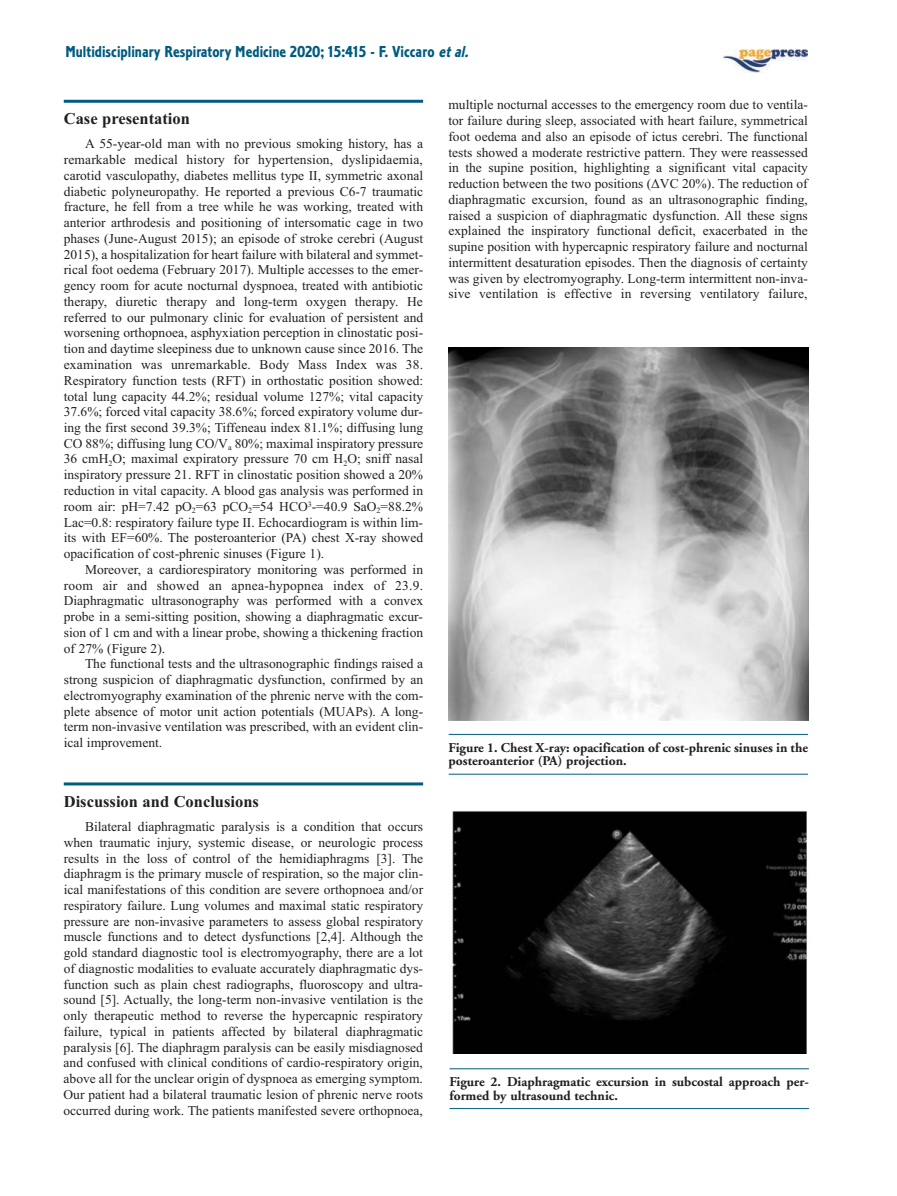
<style>
.page{position:relative;width:897px;height:1196px;background:#fff}
.page>*{position:absolute;margin:0;border:0;box-sizing:border-box;transform-origin:0 0}
.t1{font:16.5px "Corinthian Bold Condensed Plain";color:#005b80}
.t2{font:700 16.5px "Times New Roman";color:#231f20}
.t3{font:13.5px/15.8px "Times New Roman";color:#231f20;text-align:justify}
.t4{font:700 13.5px/13.5px "Adobe Garamond";color:#231f20}
.s1{font-style:italic}
</style>
<div class="page">
<img style="left:723px;top:48px;width:84px;height:24px">
<hr style="left:64px;top:100px;width:359px;height:3px;background:#005b80">
<hr style="left:64px;top:782px;width:359px;height:3px;background:#005b80">
<hr style="left:449px;top:734px;width:359px;height:1px;background:#005b80">
<hr style="left:449px;top:773px;width:359px;height:1px;background:#005b80">
<img style="left:449px;top:347px;width:359px;height:373px">
<hr style="left:449px;top:1068px;width:360px;height:1px;background:#005b80">
<hr style="left:449px;top:1108px;width:360px;height:1px;background:#005b80">
<img style="left:452px;top:810px;width:355px;height:243px">
<p class="t1" style="left:65px;top:46px;width:407px">Multidisciplinary Respiratory Medicine 2020; 15:415 - F. Viccaro <span class="s1">etal.</span></p>
<p class="t2" style="left:64px;top:109px;width:128px">Case presentation</p>
<p class="t3" style="left:64px;top:136px;width:361px;text-indent:21px">A 55-year-old man with no previous smoking history, has a remarkable medical history for hypertension, dyslipidaemia, carotid vasculopathy, diabetes mellitus type II, symmetric axonal diabetic polyneuropathy. He reported a previous C6-7 traumatic fracture, he fell from a tree while he was working, treated with anterior arthrodesis and positioning of intersomatic cage in two phases (June-August 2015); an episode of stroke cerebri (August 2015), a hospitalization for heart failure with bilateral and symmet&shy;rical foot oedema (February 2017). Multiple accesses to the emer&shy;gency room for acute nocturnal dyspnoea, treated with antibiotic therapy, diuretic therapy and long-term oxygen therapy. He referred to our pulmonary clinic for evaluation of persistent and worsening orthopnoea, asphyxiation perception in clinostatic posi&shy;tion and daytime sleepiness due to unknown cause since 2016. The examination was unremarkable. Body Mass Index was 38.<br>Respiratory function tests (RFT) in orthostatic position showed: total lung capacity 44.2%; residual volume 127%; vital capacity 37.6%; forced vital capacity 38.6%; forced expiratory volume dur&shy;ing the first second 39.3%; Tiffeneau index 81.1%; diffusing lung CO 88%; diffusing lung CO/V<sub>a</sub> 80%; maximal inspiratory pressure 36 cmH<sub>2</sub>O; maximal expiratory pressure 70 cm H<sub>2</sub>O; sniff nasal inspiratory pressure 21. RFT in clinostatic position showed a 20% reduction in vital capacity. A blood gas analysis was performed in room air: pH=7.42 pO<sub>2</sub>=63 pCO<sub>2</sub>=54 HCO<sup>3</sup>-=40.9 SaO<sub>2</sub>=88.2% Lac=0.8: respiratory failure type II. Echocardiogram is within lim&shy;its with EF=60%. The posteroanterior (PA) chest X-ray showed opacification of cost-phrenic sinuses (Figure 1).</p>
<p class="t3" style="left:64px;top:561px;width:361px;text-indent:21px">Moreover, a cardiorespiratory monitoring was performed in room air and showed an apnea-hypopnea index of 23.9.<br>Diaphragmatic ultrasonography was performed with a convex probe in a semi-sitting position, showing a diaphragmatic excur&shy;sion of 1 cm and with a linear probe, showing a thickening fraction of 27% (Figure 2).</p>
<p class="t3" style="left:64px;top:655px;width:361px;text-indent:21px">The functional tests and the ultrasonographic findings raised a strong suspicion of diaphragmatic dysfunction, confirmed by an electromyography examination of the phrenic nerve with the com&shy;plete absence of motor unit action potentials (MUAPs). A long&shy;term non-invasive ventilation was prescribed, with an evident clin&shy;ical improvement.</p>
<p class="t2" style="left:64px;top:791px;width:197px">Discussion and Conclusions</p>
<p class="t3" style="left:64px;top:818px;width:361px;text-indent:21px">Bilateral diaphragmatic paralysis is a condition that occurs when traumatic injury, systemic disease, or neurologic process results in the loss of control of the hemidiaphragms [3]. The diaphragm is the primary muscle of respiration, so the major clin&shy;ical manifestations of this condition are severe orthopnoea and/or respiratory failure. Lung volumes and maximal static respiratory pressure are non-invasive parameters to assess global respiratory muscle functions and to detect dysfunctions [2,4]. Although the gold standard diagnostic tool is electromyography, there are a lot of diagnostic modalities to evaluate accurately diaphragmatic dys&shy;function such as plain chest radiographs, fluoroscopy and ultra&shy;sound [5]. Actually, the long-term non-invasive ventilation is the only therapeutic method to reverse the hypercapnic respiratory failure, typical in patients affected by bilateral diaphragmatic paralysis [6]. The diaphragm paralysis can be easily misdiagnosed and confused with clinical conditions of cardio-respiratory origin, above all for the unclear origin of dyspnoea as emerging symptom.<br>Our patient had a bilateral traumatic lesion of phrenic nerve roots occurred during work. The patients manifested severe orthopnoea,</p>
<p class="t3" style="left:448px;top:97px;width:361px">multiple nocturnal accesses to the emergency room due to ventila&shy;tor failure during sleep, associated with heart failure, symmetrical foot oedema and also an episode of ictus cerebri. The functional tests showed a moderate restrictive pattern. They were reassessed in the supine position, highlighting a significant vital capacity reduction between the two positions (ΔVC 20%). The reduction of diaphragmatic excursion, found as an ultrasonographic finding, raised a suspicion of diaphragmatic dysfunction. All these signs explained the inspiratory functional deficit, exacerbated in the supine position with hypercapnic respiratory failure and nocturnal intermittent desaturation episodes. Then the diagnosis of certainty was given by electromyography. Long-term intermittent non-inva&shy;sive ventilation is effective in reversing ventilatory failure,</p>
<p class="t4" style="left:449px;top:742px;width:361px">Figure 1. Chest X-ray: opacification of cost-phrenic sinuses in the posteroanterior (PA) projection.</p>
<p class="t4" style="left:449px;top:1076px;width:361px">Figure 2. Diaphragmatic excursion in subcostal approach per&shy;formed by ultrasound technic.</p>
</div>
